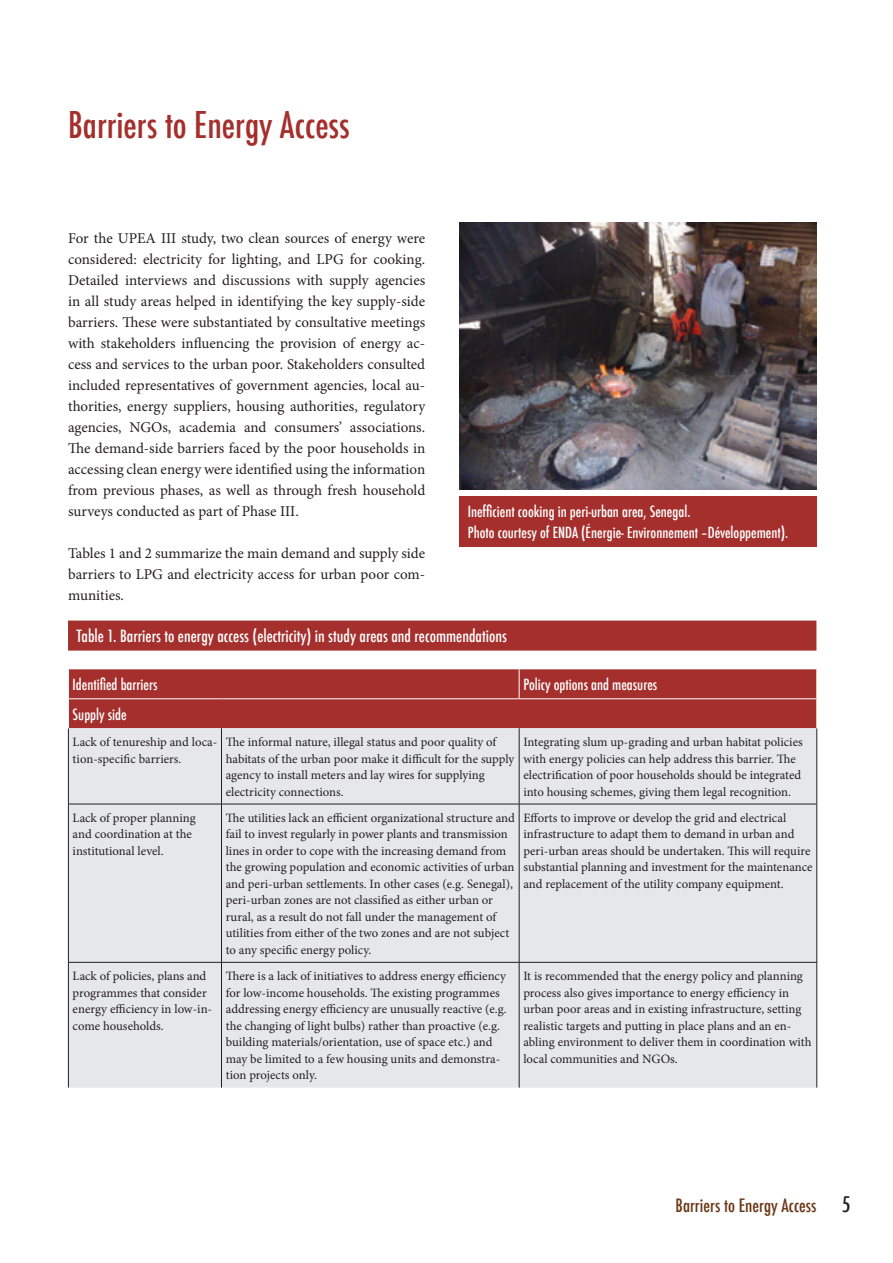
<style>
.page{position:relative;width:893px;height:1263px;background:#fff}
.page>*{position:absolute;margin:0;border:0;box-sizing:border-box;transform-origin:0 0}
.Head_1{font:500 condensed 36px "Futura";color:#a42f2c}
.t1{font:500 condensed 18px "Futura";color:#6a3817}
.Figure_heading{font:500 condensed 16.5px "Futura";color:#fff}
.Body{font:15px/21px "Minion Pro";color:#231f20;text-align:justify}
.Table_header_row{font:500 condensed 15px/21px "Futura";color:#fff}
.Table_text{font:12.75px/16.5px "Minion Pro";color:#231f20}
.s1{font-size:21px;color:#231f20}
</style>
<div class="page">
<div style="left:68px;top:621px;width:748px;height:30px;background:#a42f2c"></div>
<div style="left:69px;top:728px;width:747px;height:359px;background:#e6e7e9"></div>
<hr style="left:221px;top:728px;width:1px;height:76px;background:#231f20">
<hr style="left:519px;top:728px;width:1px;height:76px;background:#231f20">
<hr style="left:68px;top:804px;width:153px;height:1px;background:#231f20">
<hr style="left:221px;top:804px;width:298px;height:1px;background:#231f20">
<hr style="left:221px;top:804px;width:1px;height:158px;background:#231f20">
<hr style="left:519px;top:804px;width:298px;height:1px;background:#231f20">
<hr style="left:519px;top:804px;width:1px;height:158px;background:#231f20">
<hr style="left:68px;top:962px;width:153px;height:1px;background:#231f20">
<hr style="left:221px;top:962px;width:298px;height:1px;background:#231f20">
<hr style="left:221px;top:962px;width:1px;height:125px;background:#231f20">
<hr style="left:519px;top:962px;width:298px;height:1px;background:#231f20">
<hr style="left:519px;top:962px;width:1px;height:125px;background:#231f20">
<hr style="left:68px;top:728px;width:1px;height:76px;background:#231f20">
<hr style="left:816px;top:728px;width:1px;height:76px;background:#231f20">
<hr style="left:68px;top:804px;width:1px;height:158px;background:#231f20">
<hr style="left:816px;top:804px;width:1px;height:158px;background:#231f20">
<hr style="left:68px;top:962px;width:1px;height:125px;background:#231f20">
<hr style="left:816px;top:962px;width:1px;height:125px;background:#231f20">
<div style="left:68px;top:669px;width:749px;height:59px;background:#a42f2c"></div>
<img style="left:459px;top:222px;width:357px;height:268px">
<div style="left:459px;top:496px;width:357px;height:51px;background:#a42f2c"></div>
<p class="Head_1" style="left:68px;top:102px;width:283px">Barriers to Energy Access</p>
<p class="Body" style="left:68px;top:228px;width:359px">For the UPEA III study, two clean sources of energy were considered: electricity for lighting, and LPG for cooking.<br>Detailed interviews and discussions with supply agencies in all study areas helped in identifying the key supply-side barriers. These were substantiated by consultative meetings with stakeholders influencing the provision of energy ac&shy;cess and services to the urban poor. Stakeholders consulted included representatives of government agencies, local au&shy;thorities, energy suppliers, housing authorities, regulatory agencies, NGOs, academia and consumers’ associations.<br>The demand-side barriers faced by the poor households in accessing clean energy were identified using the information from previous phases, as well as through fresh household surveys conducted as part of Phase III.</p>
<p class="Body" style="left:68px;top:543px;width:359px">Tables 1 and 2 summarize the main demand and supply side barriers to LPG and electricity access for urban poor com&shy;munities.</p>
<p class="Figure_heading" style="left:77px;top:625px;width:432px">Table 1. Barriers to energy access (electricity) in study areas and recommendations</p>
<p class="Table_header_row" style="left:73px;top:674px;width:87px">Identified barriers</p>
<p class="Table_header_row" style="left:523px;top:674px;width:135px">Policy options and measures</p>
<p class="Table_header_row" style="left:73px;top:704px;width:56px">Supply side</p>
<p class="Table_text" style="left:73px;top:734px;width:146px">Lack of tenureship and loca&shy;tion-specific barriers.</p>
<p class="Table_text" style="left:226px;top:734px;width:290px">The informal nature, illegal status and poor quality of habitats of the urban poor make it difficult for the supply agency to install meters and lay wires for supplying electricity connections.</p>
<p class="Table_text" style="left:523px;top:734px;width:281px">Integrating slum up-grading and urban habitat policies with energy policies can help address this barrier. The electrification of poor households should be integrated into housing schemes, giving them legal recognition.</p>
<p class="Table_text" style="left:73px;top:809px;width:125px">Lack of proper planning and coordination at the institutional level.</p>
<p class="Table_text" style="left:226px;top:809px;width:291px">The utilities lack an efficient organizational structure and fail to invest regularly in power plants and transmission lines in order to cope with the increasing demand from the growing population and economic activities of urban and peri-urban settlements. In other cases (e.g. Senegal), peri-urban zones are not classified as either urban or rural, as a result do not fall under the management of utilities from either of the two zones and are not subject to any specific energy policy.</p>
<p class="Table_text" style="left:523px;top:809px;width:291px">Efforts to improve or develop the grid and electrical infrastructure to adapt them to demand in urban and peri-urban areas should be undertaken. This will require substantial planning and investment for the maintenance and replacement of the utility company equipment.</p>
<p class="Table_text" style="left:73px;top:968px;width:141px">Lack of policies, plans and programmes that consider energy efficiency in low-in&shy;come households.</p>
<p class="Table_text" style="left:226px;top:968px;width:282px">There is a lack of initiatives to address energy efficiency for low-income households. The existing programmes addressing energy efficiency are unusually reactive (e.g. the changing of light bulbs) rather than proactive (e.g. building materials/orientation, use of space etc.) and may be limited to a few housing units and demonstra&shy;tion projects only.</p>
<p class="Table_text" style="left:523px;top:968px;width:290px">It is recommended that the energy policy and planning process also gives importance to energy efficiency in urban poor areas and in existing infrastructure, setting realistic targets and putting in place plans and an en&shy;abling environment to deliver them in coordination with local communities and NGOs.</p>
<p class="Table_header_row" style="left:468px;top:501px;width:322px">Inefficient cooking in peri-urban area, Senegal.<br>Photo courtesy of ENDA (Énergie- Environnement –Développement).</p>
<h2 class="t1" style="left:676px;top:1194px;width:176px">Barriers to Energy Access <span class="s1">5</span></h2>
</div>
